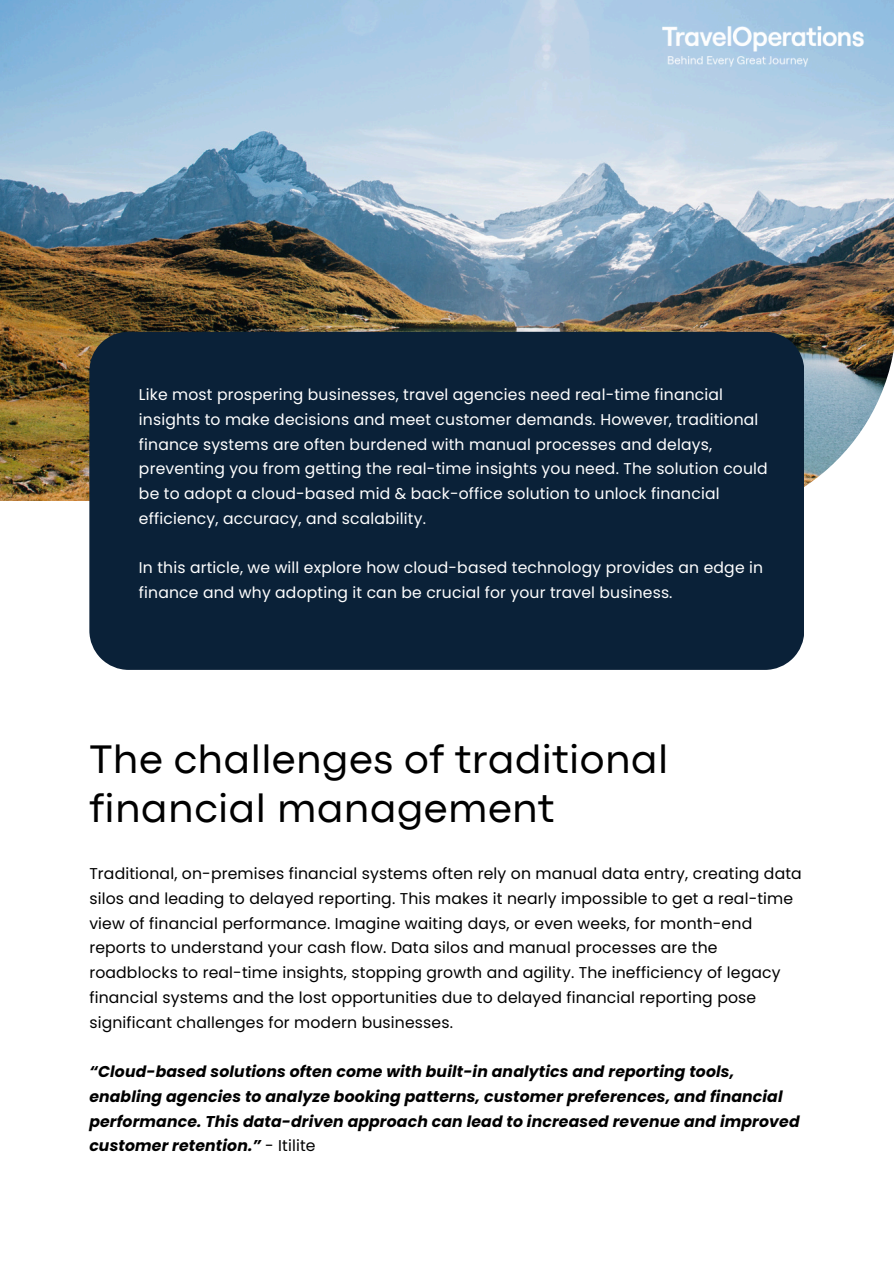
<style>
.page{position:relative;width:894px;height:1264px;background:#fff}
.page>*{position:absolute;margin:0;border:0;box-sizing:border-box;transform-origin:0 0}
.t1{font:41.55px/49.5px "Codec Pro";letter-spacing:.01em;color:#000}
.t2{font:15.6px/24.8px "Poppins";letter-spacing:.01em;color:#000}
.t3{font:15.6px/24.8px "Poppins";letter-spacing:.01em;color:#fff}
.t4{font:italic 700 15.6px/24.8px "Poppins";letter-spacing:.01em;color:#000}
.s1{font-weight:400;font-style:normal}
</style>
<div class="page">
<img style="left:0;top:0;width:893px;height:315px">
<img style="left:0;top:315px;width:893px;height:325px">
<div style="left:89px;top:332px;width:714px;height:338px;background:#0a2138"></div>
<img style="left:662px;top:27px;width:203px;height:58px">
<p class="t3" style="left:139px;top:382px;width:630px">Like most prospering businesses, travel agencies need real-time financial insights to make decisions and meet customer demands. However, traditional finance systems are often burdened with manual processes and delays, preventing you from getting the real-time insights you need. The solution could be to adopt a cloud-based mid &amp; back-office solution to unlock financial efficiency, accuracy, and scalability.</p>
<p class="t3" style="left:139px;top:555px;width:625px">In this article, we will explore how cloud-based technology provides an edge in finance and why adopting it can be crucial for your travel business.</p>
<p class="t1" style="left:89px;top:737px;width:580px">The challenges of traditional financial management</p>
<p class="t2" style="left:89px;top:861px;width:713px">Traditional, on-premises financial systems often rely on manual data entry, creating data silos and leading to delayed reporting. This makes it nearly impossible to get a real-time view of financial performance. Imagine waiting days, or even weeks, for month-end reports to understand your cash flow. Data silos and manual processes are the roadblocks to real-time insights, stopping growth and agility. The inefficiency of legacy financial systems and the lost opportunities due to delayed financial reporting pose significant challenges for modern businesses.</p>
<p class="t4" style="left:89px;top:1059px;width:711px">“Cloud-based solutions often come with built-in analytics and reporting tools, enabling agencies to analyze booking patterns, customer preferences, and financial performance. This data-driven approach can lead to increased revenue and improved customer retention.” <span class="s1">- Itilite</span></p>
</div>
